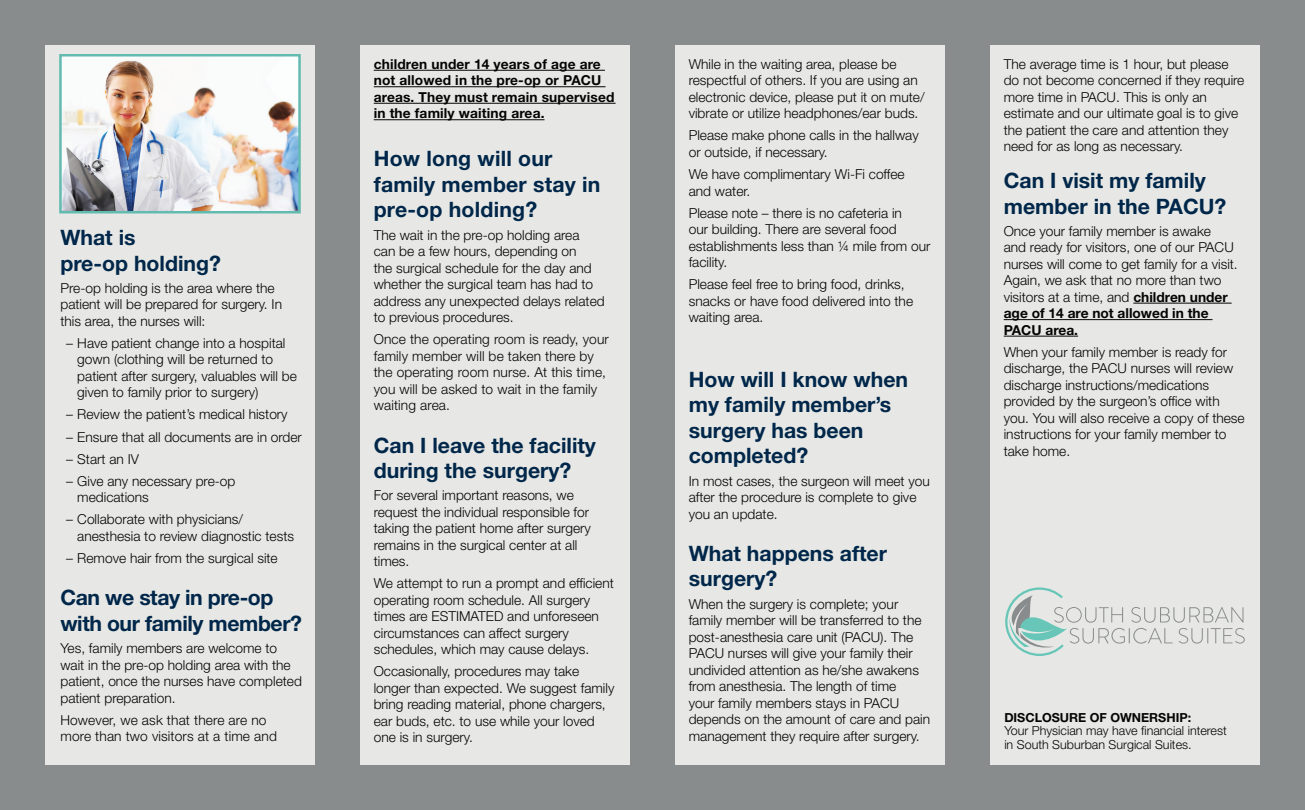
<style>
.page{position:relative;width:1305px;height:810px;background:#fff}
.page>*{position:absolute;margin:0;border:0;box-sizing:border-box;transform-origin:0 0}
.t1{font:700 21.25px/25.5px "Helvetica Neue LT Std";color:#00274a}
.t2{font:700 21.25px/25.5px "Helvetica Neue LT Std";letter-spacing:-.02em;color:#00274a}
.t3{font:300 13.75px/16.5px "Helvetica Neue LT Std";color:#040503}
.t4{font:700 13.75px/16.5px "Helvetica Neue LT Std";letter-spacing:.01em;color:#040503}
.t5{font:300 12.5px/13.8px "Helvetica Neue LT Std";color:#040503}
.t6{font:700 12.5px "Helvetica Neue LT Std";color:#040503}
.s1{font-weight:700}
</style>
<div class="page">
<div style="left:0;top:0;width:1304px;height:810px;background:#898c8d"></div>
<div style="left:45px;top:45px;width:269px;height:720px;background:#e7e8e5"></div>
<div style="left:360px;top:45px;width:269px;height:720px;background:#e7e8e5"></div>
<div style="left:675px;top:45px;width:269px;height:720px;background:#e7e8e5"></div>
<div style="left:990px;top:45px;width:269px;height:720px;background:#e7e8e5"></div>
<img style="left:62px;top:57px;width:236px;height:153px">
<div style="left:59px;top:54px;width:242px;height:159px;border:2px solid #63bbb0"></div>
<hr style="left:374px;top:70px;width:231px;height:1px;background:#040503">
<hr style="left:374px;top:86px;width:232px;height:1px;background:#040503">
<hr style="left:374px;top:103px;width:242px;height:1px;background:#040503">
<hr style="left:374px;top:119px;width:171px;height:1px;background:#040503">
<hr style="left:1133px;top:303px;width:99px;height:1px;background:#040503">
<hr style="left:1004px;top:319px;width:209px;height:1px;background:#040503">
<hr style="left:1004px;top:336px;width:74px;height:1px;background:#040503">
<svg style="left:1005px;top:587px;width:240px;height:69px"></svg>
<h1 class="t1" style="left:60px;top:224px;width:162px">What is<br>pre-op holding?</h1>
<p class="t3" style="left:60px;top:279px;width:223px">Pre-op holding is the area where the patient will be prepared for surgery. In this area, the nurses will:</p>
<p class="t3" style="left:77px;top:334px;width:221px;text-indent:-11px">– Have patient change into a hospital gown (clothing will be returned to patient after surgery, valuables will be given to family prior to surgery)</p>
<p class="t3" style="left:66px;top:406px;width:223px">– Review the patient’s medical history</p>
<p class="t3" style="left:66px;top:428px;width:237px">– Ensure that all documents are in order</p>
<p class="t3" style="left:66px;top:450px;width:74px">– Start an IV</p>
<p class="t3" style="left:77px;top:472px;width:160px;text-indent:-11px">– Give any necessary pre-op medications</p>
<p class="t3" style="left:77px;top:511px;width:218px;text-indent:-11px">– Collaborate with physicians/ anesthesia to review diagnostic tests</p>
<p class="t3" style="left:66px;top:550px;width:213px">– Remove hair from the surgical site</p>
<h1 class="t2" style="left:60px;top:585px;width:243px">Can we stay in pre-op with our family member?</h1>
<p class="t3" style="left:60px;top:640px;width:243px">Yes, family members are welcome to wait in the pre-op holding area with the patient, once the nurses have completed patient preparation.</p>
<p class="t3" style="left:60px;top:711px;width:218px">However, we ask that there are no more than two visitors at a time and</p>
<p class="t4" style="left:374px;top:55px;width:242px">children under 14 years of age are not allowed in the pre-op or PACU areas. They must remain supervised in the family waiting area.</p>
<h1 class="t1" style="left:374px;top:146px;width:228px">How long will our family member stay in pre-op holding?</h1>
<p class="t3" style="left:374px;top:226px;width:233px">The wait in the pre-op holding area<br>can be a few hours, depending on<br>the surgical schedule for the day and whether the surgical team has had to address any unexpected delays related to previous procedures.</p>
<p class="t3" style="left:374px;top:331px;width:237px">Once the operating room is ready, your family member will be taken there by the operating room nurse. At this time, you will be asked to wait in the family waiting area.</p>
<h1 class="t1" style="left:374px;top:432px;width:224px">Can I leave the facility during the surgery?</h1>
<p class="t3" style="left:374px;top:487px;width:219px">For several important reasons, we request the individual responsible for taking the patient home after surgery remains in the surgical center at all times.</p>
<p class="t3" style="left:374px;top:575px;width:242px">We attempt to run a prompt and efficient operating room schedule. All surgery times are ESTIMATED and unforeseen circumstances can affect surgery schedules, which may cause delays.</p>
<p class="t3" style="left:374px;top:663px;width:242px">Occasionally, procedures may take longer than expected. We suggest family bring reading material, phone chargers, ear buds, etc. to use while your loved one is in surgery.</p>
<p class="t3" style="left:689px;top:55px;width:237px">While in the waiting area, please be respectful of others. If you are using an electronic device, please put it on mute/ vibrate or utilize headphones/ear buds.</p>
<p class="t3" style="left:689px;top:127px;width:231px">Please make phone calls in the hallway or outside, if necessary.</p>
<p class="t3" style="left:689px;top:166px;width:218px">We have complimentary Wi-Fi coffee and water.</p>
<p class="t3" style="left:689px;top:204px;width:243px">Please note – there is no cafeteria in<br>our building. There are several food establishments less than ¼ mile from our facility.</p>
<p class="t3" style="left:689px;top:276px;width:226px">Please feel free to bring food, drinks, snacks or have food delivered into the waiting area.</p>
<h1 class="t1" style="left:689px;top:366px;width:221px">How will I know when my family member’s surgery has been completed?</h1>
<p class="t3" style="left:689px;top:472px;width:243px">In most cases, the surgeon will meet you after the procedure is complete to give you an update.</p>
<h1 class="t1" style="left:689px;top:540px;width:200px">What happens after surgery?</h1>
<p class="t3" style="left:689px;top:595px;width:243px">When the surgery is complete; your family member will be transferred to the post-anesthesia care unit (PACU). The PACU nurses will give your family their undivided attention as he/she awakens from anesthesia. The length of time<br>your family members stays in PACU depends on the amount of care and pain management they require after surgery.</p>
<p class="t3" style="left:1004px;top:55px;width:242px">The average time is 1 hour, but please do not become concerned if they require more time in PACU. This is only an estimate and our ultimate goal is to give the patient the care and attention they need for as long as necessary.</p>
<h1 class="t1" style="left:1004px;top:167px;width:224px">Can I visit my family member in the PACU?</h1>
<p class="t3" style="left:1004px;top:222px;width:236px">Once your family member is awake<br>and ready for visitors, one of our PACU nurses will come to get family for a visit.<br>Again, we ask that no more than two visitors at a time, and <span class="s1">children under age of 14 are not allowed in the<br>PACU area.</span></p>
<p class="t3" style="left:1004px;top:343px;width:242px">When your family member is ready for discharge, the PACU nurses will review discharge instructions/medications provided by the surgeon’s office with you. You will also receive a copy of these instructions for your family member to take home.</p>
<p class="t6" style="left:1004px;top:710px;width:188px">DISCLOSURE OF OWNERSHIP:</p>
<p class="t5" style="left:1004px;top:724px;width:224px">Your Physician may have financial interest in South Suburban Surgical Suites.</p>
</div>
